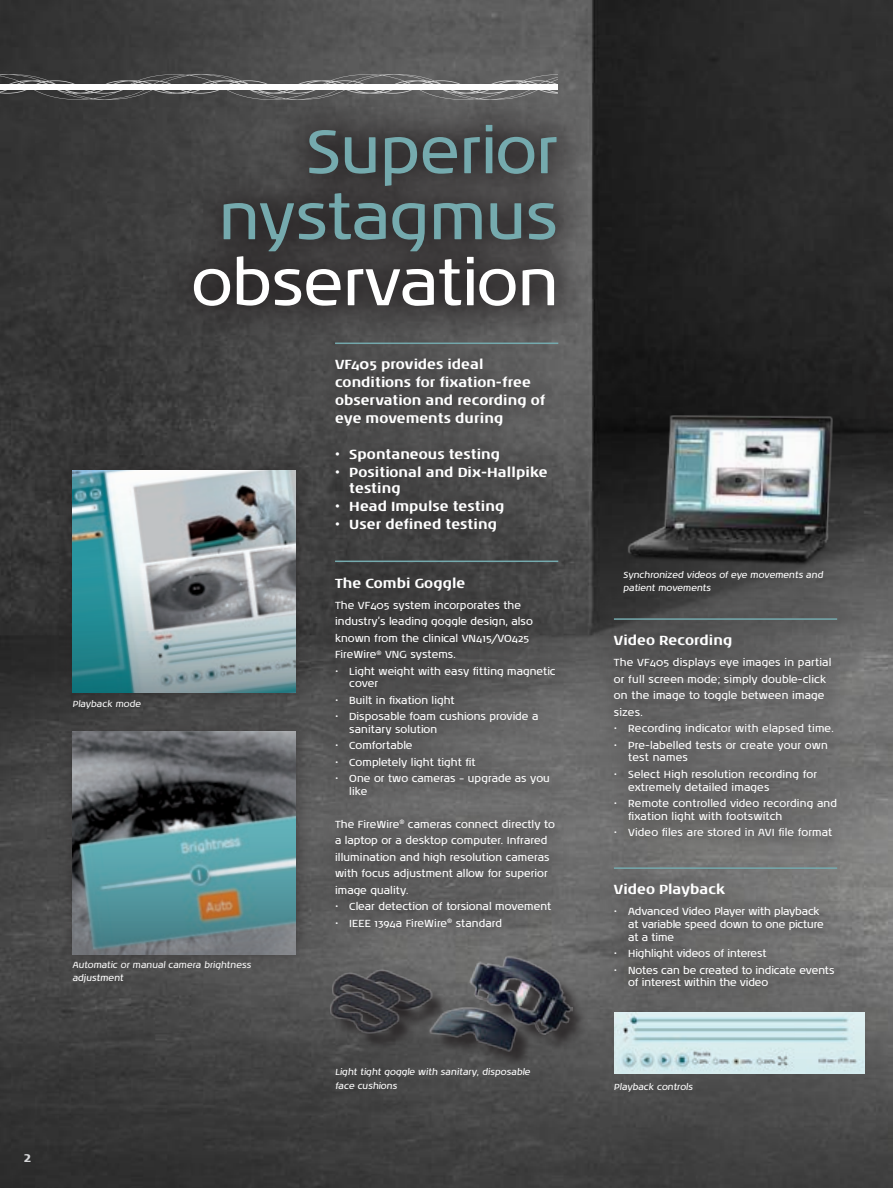
<style>
.page{position:relative;width:893px;height:1188px;background:#fff}
.page>*{position:absolute;margin:0;border:0;box-sizing:border-box;transform-origin:0 0}
.t1{font:63px/66px "Noa LT Pro";letter-spacing:-.01em;color:#75aaae;text-align:right}
.t2{font:63px "Noa LT Pro";letter-spacing:-.01em;color:#fff}
.t3{font:700 13.5px/18px "Noa LT Pro";color:#fff}
.t4{font:700 13.5px "Noa LT Pro";color:#d4d5d7}
.t5{font:10.5px/16.5px "Noa LT Pro";color:#fff}
.t6{font:italic 9px/13.5px "Noa LT Pro";color:#fff}
</style>
<div class="page">
<img style="left:0;top:0;width:893px;height:1188px">
<div style="left:155px;top:86px;width:439px;height:259px;background:#231f20;opacity:.82"></div>
<svg style="left:0;top:74px;width:558px;height:26px;background:#5d5d5d"></svg>
<div style="left:0;top:84px;width:558px;height:6px;background:#fff"></div>
<div style="left:312px;top:336px;width:269px;height:615px;background:#231f20;opacity:.28"></div>
<hr style="left:335px;top:561px;width:223px;height:1px;background:#75aaae">
<div style="left:591px;top:594px;width:268px;height:416px;background:#231f20;opacity:.28"></div>
<hr style="left:614px;top:618px;width:223px;height:2px;background:#75aaae">
<hr style="left:614px;top:867px;width:223px;height:2px;background:#75aaae">
<svg style="left:863px;top:189px;width:30px;height:385px;background:#2e2e2e"></svg>
<div style="left:434px;top:960px;width:154px;height:108px;background:#231f20;opacity:.75"></div>
<img style="left:428px;top:955px;width:144px;height:97px">
<img style="left:614px;top:1012px;width:250px;height:62px">
<div style="left:367px;top:973px;width:82px;height:54px;background:#231f20;opacity:.75"></div>
<img style="left:360px;top:966px;width:75px;height:52px">
<div style="left:335px;top:976px;width:83px;height:54px;background:#231f20;opacity:.75"></div>
<img style="left:328px;top:969px;width:75px;height:27px">
<div style="left:334px;top:996px;width:82px;height:54px;background:#231f20;opacity:.75"></div>
<img style="left:327px;top:989px;width:74px;height:52px">
<div style="left:57px;top:716px;width:254px;height:254px;background:#231f20;opacity:.51"></div>
<img style="left:72px;top:731px;width:224px;height:223px">
<div style="left:57px;top:455px;width:255px;height:254px;background:#231f20;opacity:.51"></div>
<img style="left:72px;top:470px;width:224px;height:223px">
<img style="left:603px;top:382px;width:260px;height:197px">
<p class="t4" style="left:24px;top:1147px;width:9px">2</p>
<h1 class="t1" style="left:219px;top:117px;width:341px">Superior nystagmus</h1>
<h1 class="t2" style="left:191px;top:240px;width:368px">observation</h1>
<p class="t6" style="left:72px;top:697px;width:70px">Playback mode</p>
<p class="t6" style="left:72px;top:958px;width:180px">Automatic or manual camera brightness adjustment</p>
<p class="t3" style="left:335px;top:354px;width:212px">VF405 provides ideal conditions for fixation-free observation and recording of eye movements during</p>
<p class="t3" style="left:335px;top:444px;width:167px">• Spontaneous testing</p>
<p class="t3" style="left:349px;top:463px;width:200px;line-height:16.2px;text-indent:-14px">• Positional and Dix-Hallpike testing</p>
<p class="t3" style="left:335px;top:497px;width:171px">• Head Impulse testing</p>
<p class="t3" style="left:335px;top:515px;width:164px">• User defined testing</p>
<p class="t3" style="left:335px;top:573px;width:132px">The Combi Goggle</p>
<p class="t5" style="left:335px;top:596px;width:199px">The VF405 system incorporates the industry’s leading goggle design, also known from the clinical VN415/VO425<br>FireWire<sup>®</sup> VNG systems.</p>
<p class="t5" style="left:349px;top:664px;width:208px;line-height:12.6px;text-indent:-14px">• Light weight with easy fitting magnetic cover</p>
<p class="t5" style="left:335px;top:691px;width:121px">• Built in fixation light</p>
<p class="t5" style="left:349px;top:710px;width:191px;line-height:12.6px;text-indent:-14px">• Disposable foam cushions provide a sanitary solution</p>
<p class="t5" style="left:335px;top:737px;width:79px">• Comfortable</p>
<p class="t5" style="left:335px;top:754px;width:142px">• Completely light tight fit</p>
<p class="t5" style="left:349px;top:772px;width:202px;line-height:12.6px;text-indent:-14px">• One or two cameras – upgrade as you like</p>
<p class="t5" style="left:335px;top:816px;width:221px">The FireWire<sup>®</sup> cameras connect directly to a laptop or a desktop computer. Infrared illumination and high resolution cameras with focus adjustment allow for superior image quality.</p>
<p class="t5" style="left:335px;top:898px;width:218px">• Clear detection of torsional movement</p>
<p class="t5" style="left:335px;top:915px;width:168px">• IEEE 1394a FireWire<sup>®</sup> standard</p>
<p class="t6" style="left:335px;top:1065px;width:197px">Light tight goggle with sanitary, disposable face cushions</p>
<p class="t6" style="left:623px;top:567px;width:201px">Synchronized videos of eye movements and patient movements</p>
<p class="t3" style="left:614px;top:631px;width:120px">Video Recording</p>
<p class="t5" style="left:614px;top:654px;width:219px">The VF405 displays eye images in partial or full screen mode; simply double-click on the image to toggle between image sizes.</p>
<p class="t5" style="left:614px;top:720px;width:221px">• Recording indicator with elapsed time.</p>
<p class="t5" style="left:628px;top:739px;width:201px;line-height:12.6px;text-indent:-14px">• Pre-labelled tests or create your own test names</p>
<p class="t5" style="left:628px;top:768px;width:190px;line-height:12.6px;text-indent:-14px">• Select High resolution recording for extremely detailed images</p>
<p class="t5" style="left:628px;top:797px;width:210px;line-height:12.6px;text-indent:-14px">• Remote controlled video recording and fixation light with footswitch</p>
<p class="t5" style="left:614px;top:824px;width:220px">• Video files are stored in AVI file format</p>
<p class="t3" style="left:614px;top:880px;width:113px">Video Playback</p>
<p class="t5" style="left:628px;top:905px;width:197px;line-height:12.6px;text-indent:-14px">• Advanced Video Player with playback at variable speed down to one picture at a time</p>
<p class="t5" style="left:614px;top:945px;width:154px">• Highlight videos of interest</p>
<p class="t5" style="left:628px;top:963px;width:208px;line-height:12.6px;text-indent:-14px">• Notes can be created to indicate events of interest within the video</p>
<p class="t6" style="left:614px;top:1079px;width:81px">Playback controls</p>
</div>
